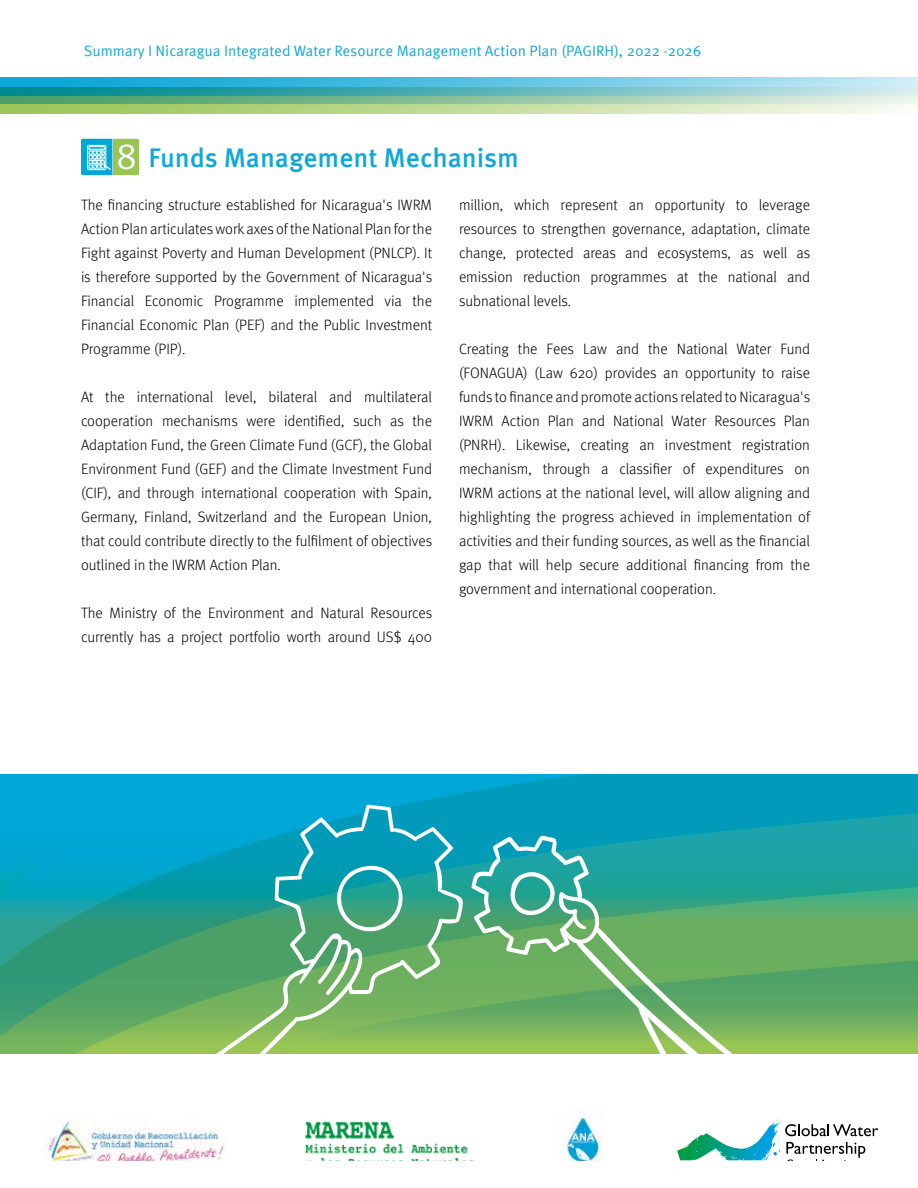
<style>
.page{position:relative;width:918px;height:1188px;background:#fff}
.page>*{position:absolute;margin:0;border:0;box-sizing:border-box;transform-origin:0 0}
.t1{font:500 27px "Meta Pro";color:#10a8d7}
.t2{font:300 15px/24px "Meta Pro";color:#000;text-align:justify}
.t3{font:15px "Meta Pro";color:#10a8d7}
</style>
<div class="page">
<svg style="left:0;top:96px;width:918px;height:9px;background:#95c6a1"></svg>
<svg style="left:0;top:105px;width:916px;height:9px;background:#c4dd9d"></svg>
<svg style="left:0;top:87px;width:918px;height:9px;background:#5bb4b7"></svg>
<svg style="left:0;top:78px;width:918px;height:9px;background:#5dc3e3"></svg>
<svg style="left:81px;top:139px;width:58px;height:36px;background:#77c7b1"></svg>
<img style="left:45px;top:1119px;width:179px;height:41px">
<img style="left:304px;top:1121px;width:164px;height:39px">
<svg style="left:0;top:774px;width:918px;height:38px;background:#00a0c8"></svg>
<svg style="left:0;top:812px;width:918px;height:73px;background:#05a1c0"></svg>
<svg style="left:0;top:885px;width:918px;height:168px;background:#46a475"></svg>
<svg style="left:150px;top:805px;width:314px;height:249px;background:#48ab8c"></svg>
<svg style="left:471px;top:835px;width:407px;height:326px"></svg>
<p class="t3" style="left:84px;top:40px;width:619px">Summary І Nicaragua Integrated Water Resource Management Action Plan (PAGIRH), 2022 -2026</p>
<h1 class="t1" style="left:148px;top:137px;width:372px">Funds Management Mechanism</h1>
<p class="t2" style="left:81px;top:192px;width:353px">The financing structure established for Nicaragua's IWRM Action Plan articulates work axes of the National Plan for the Fight against Poverty and Human Development (PNLCP). It is therefore supported by the Government of Nicaragua's Financial Economic Programme implemented via the Financial Economic Plan (PEF) and the Public Investment Programme (PIP).</p>
<p class="t2" style="left:81px;top:384px;width:353px">At the international level, bilateral and multilateral cooperation mechanisms were identified, such as the Adaptation Fund, the Green Climate Fund (GCF), the Global Environment Fund (GEF) and the Climate Investment Fund (CIF), and through international cooperation with Spain, Germany, Finland, Switzerland and the European Union, that could contribute directly to the fulfilment of objectives outlined in the IWRM Action Plan.</p>
<p class="t2" style="left:81px;top:600px;width:353px">The Ministry of the Environment and Natural Resources currently has a project portfolio worth around US$ 400</p>
<p class="t2" style="left:459px;top:192px;width:353px">million, which represent an opportunity to leverage resources to strengthen governance, adaptation, climate change, protected areas and ecosystems, as well as emission reduction programmes at the national and subnational levels.</p>
<p class="t2" style="left:459px;top:336px;width:353px">Creating the Fees Law and the National Water Fund (FONAGUA) (Law 620) provides an opportunity to raise funds to finance and promote actions related to Nicaragua's IWRM Action Plan and National Water Resources Plan (PNRH). Likewise, creating an investment registration mechanism, through a classifier of expenditures on IWRM actions at the national level, will allow aligning and highlighting the progress achieved in implementation of activities and their funding sources, as well as the financial gap that will help secure additional financing from the government and international cooperation.</p>
</div>
